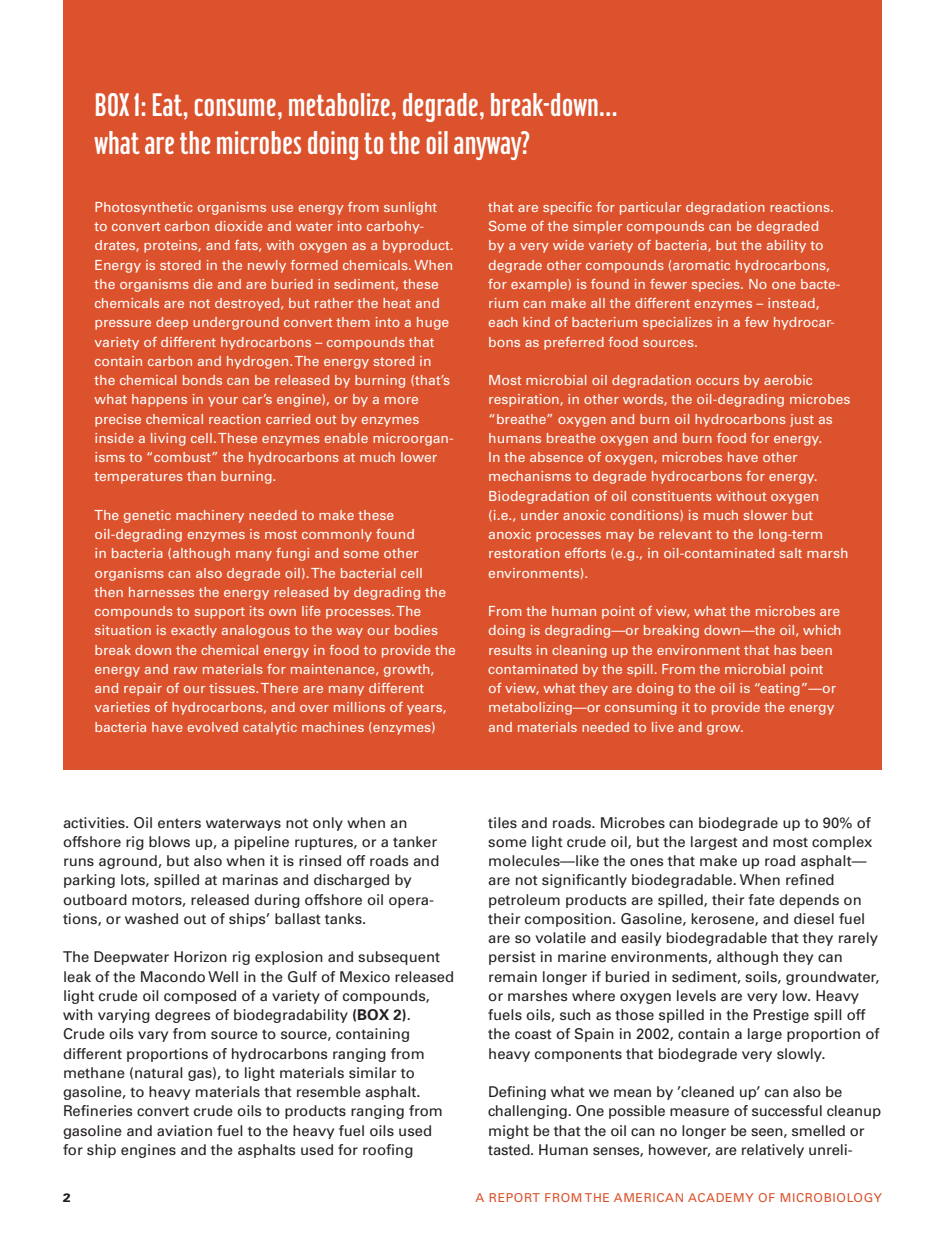
<style>
.page{position:relative;width:945px;height:1260px;background:#fff}
.page>*{position:absolute;margin:0;border:0;box-sizing:border-box;transform-origin:0 0}
.t1{font:300 35px/38.5px "Hamilton";color:#fff}
.t2{font:14.88px/19.2px "Univers";color:#231f20}
.t3{font:14px/19.2px "Univers";color:#fff}
.t4{font:12.25px "Univers";letter-spacing:.05em;color:#db522c}
.t5{font:900 12.25px "Univers";color:#231f20}
.s1{font-weight:700}
</style>
<div class="page">
<div style="left:63px;top:0;width:819px;height:770px;background:#db522c"></div>
<h1 class="t1" style="left:94px;top:85px;width:525px">BOX 1: Eat, consume, metabolize, degrade, break-down… what are the microbes doing to the oil anyway?</h1>
<p class="t3" style="left:94px;top:197px;width:361px">Photosynthetic organisms use energy from sunlight to convert carbon dioxide and water into carbohy&shy;drates, proteins, and fats, with oxygen as a byproduct.<br>Energy is stored in the newly formed chemicals. When the organisms die and are buried in sediment, these chemicals are not destroyed, but rather the heat and pressure deep underground convert them into a huge variety of different hydrocarbons – compounds that contain carbon and hydrogen. The energy stored in the chemical bonds can be released by burning (that’s what happens in your car’s engine), or by a more precise chemical reaction carried out by enzymes inside a living cell. These enzymes enable microorgan&shy;isms to “combust” the hydrocarbons at much lower temperatures than burning.</p>
<p class="t3" style="left:94px;top:505px;width:363px">The genetic machinery needed to make these oil-degrading enzymes is most commonly found<br>in bacteria (although many fungi and some other organisms can also degrade oil). The bacterial cell then harnesses the energy released by degrading the compounds to support its own life processes. The situation is exactly analogous to the way our bodies break down the chemical energy in food to provide the energy and raw materials for maintenance, growth, and repair of our tissues. There are many different varieties of hydrocarbons, and over millions of years, bacteria have evolved catalytic machines (enzymes)</p>
<p class="t2" style="left:63px;top:813px;width:378px">activities. Oil enters waterways not only when an offshore rig blows up, a pipeline ruptures, or a tanker runs aground, but also when it is rinsed off roads and parking lots, spilled at marinas and discharged by outboard motors, released during offshore oil opera&shy;tions, or washed out of ships’ ballast tanks.</p>
<p class="t2" style="left:63px;top:947px;width:393px">The Deepwater Horizon rig explosion and subsequent leak of the Macondo Well in the G ulf of Mexico released light crude oil composed of a variety of compounds, with varying degrees of biodegradability <span class="s1">(BOX 2)</span>.<br>Crude oils vary from source to source, containing different proportions of hydrocarbons ranging from methane (natural gas), to light materials similar to gasoline, to heavy materials that resemble asphalt.<br>Refineries convert crude oils to products ranging from gasoline and aviation fuel to the heavy fuel oils used for ship engines and the asphalts used for roofing</p>
<p class="t3" style="left:488px;top:197px;width:354px">that are specific for particular degradation reactions.<br>Some of the simpler compounds can be degraded<br>by a very wide variety of bacteria, but the ability to degrade other compounds (aromatic hydrocarbons, for example) is found in fewer species. N o one bacte&shy;rium can make all the different enzymes – instead, each kind of bacterium specializes in a few hydrocar&shy;bons as preferred food sources.</p>
<p class="t3" style="left:488px;top:370px;width:364px">Most microbial oil degradation occurs by aerobic respiration, in other words, the oil-degrading microbes “breathe” oxygen and burn oil hydrocarbons just as humans breathe oxygen and burn food for energy.<br>I n the absence of oxygen, microbes have other mechanisms to degrade hydrocarbons for energy.<br>Biodegradation of oil constituents without oxygen (i.e., under anoxic conditions) is much slower but anoxic processes may be relevant to the long-term restoration efforts (e.g., in oil-contaminated salt marsh environments).</p>
<p class="t3" style="left:488px;top:601px;width:355px">From the human point of view, what the microbes are doing is degrading––or breaking down––the oil, which results in cleaning up the environment that has been contaminated by the spill. From the microbial point<br>of view, what they are doing to the oil is “eating”––or metabolizing––or consuming it to provide the energy and materials needed to live and grow.</p>
<p class="t2" style="left:488px;top:813px;width:393px">tiles and roads. M icrobes can biodegrade up to 90% of some light crude oil, but the largest and most complex molecules––like the ones that make up road asphalt–– are not significantly biodegradable. When refined petroleum products are spilled, their fate depends on their composition. Gasoline, kerosene, and diesel fuel are so volatile and easily biodegradable that they rarely persist in marine environments, although they can remain longer if buried in sediment, soils, groundwater, or marshes where oxygen levels are very low. H eavy fuels oils, such as those spilled in the Prestige spill off the coast of Spain in 2002, contain a large proportion of heavy components that biodegrade very slowly.</p>
<p class="t2" style="left:488px;top:1082px;width:394px">Defining what we mean by ’cleaned up’ can also be challenging. One possible measure of successful cleanup might be that the oil can no longer be seen, smelled or tasted. H uman senses, however, are relatively unreli-</p>
<p class="t5" style="left:63px;top:1190px;width:10px">2</p>
<p class="t4" style="left:475px;top:1190px;width:408px">A report from the American Academy of M icrobiology</p>
</div>
